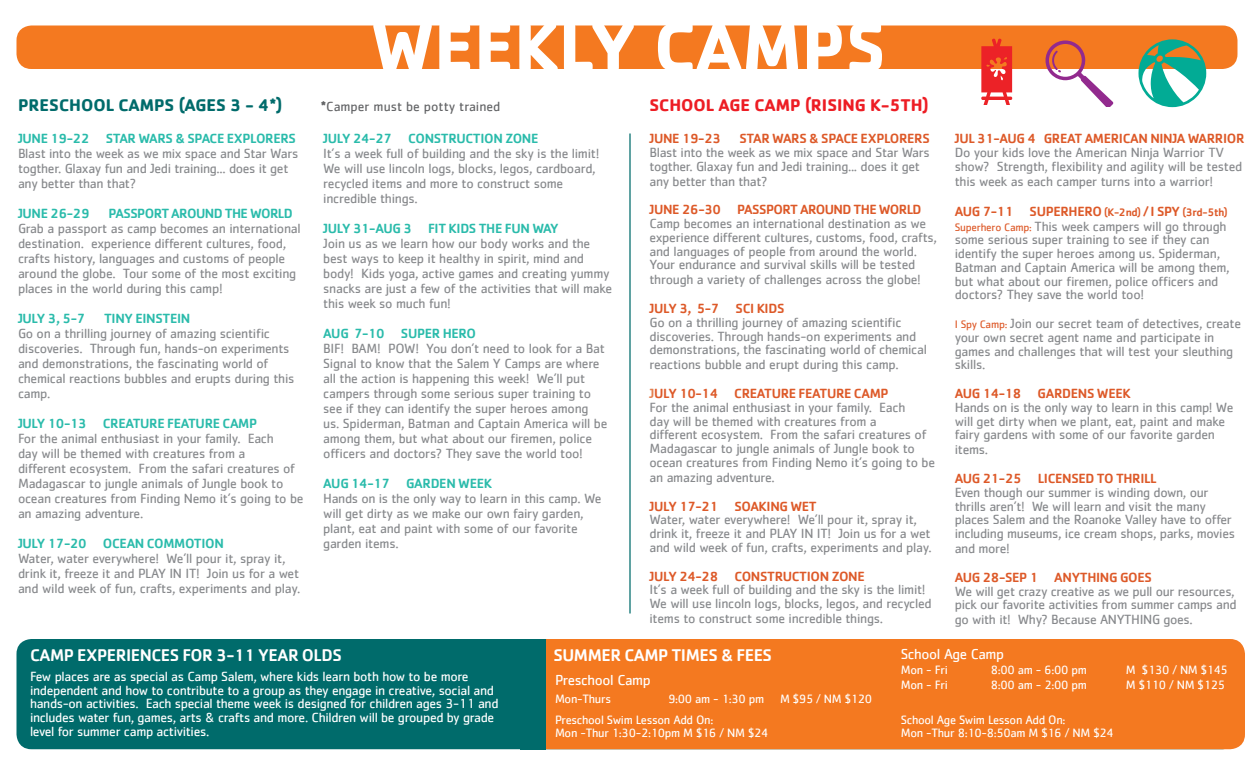
<style>
.page{position:relative;width:1260px;height:765px;background:#fff}
.page>*{position:absolute;margin:0;border:0;box-sizing:border-box;transform-origin:0 0}
.t1{font:700 72.5px "Cachet";color:#fff}
.t2{font:500 17.5px "Cachet";letter-spacing:-.025em;color:#fff}
.t3{font:700 17.5px "Cachet";color:#ed1d24}
.t4{font:700 17.5px "Cachet";color:#006b6b}
.t5{font:15px "Cachet";letter-spacing:-.025em;color:#fff}
.t6{font:13.75px/15px "Cachet";letter-spacing:-.02em;color:#87898c}
.t7{font:13.75px/13.8px "Cachet";letter-spacing:-.025em;color:#fff}
.t8{font:500 13.75px "Cachet";letter-spacing:-.025em;color:#dd5928}
.t9{font:500 13.75px "Cachet";letter-spacing:-.025em;color:#2abbab}
.t10{font:13.75px "Cachet";color:#636466}
.t11{font:12.5px/12.5px "Cachet";letter-spacing:-.025em;color:#fff}
.s1{font-weight:700}
.s2{font-weight:500;color:#e48050}
.s3{font-weight:500;color:#dd5928}
.s4{font-weight:500;font-size:11.25px;color:#dd5928}
.s5{font-size:11.25px;color:#dd5928}
</style>
<div class="page">
<div style="left:17px;top:26px;width:1220px;height:43px;background:#f47920;border-radius:15px"></div>
<div style="left:17px;top:639px;width:1220px;height:110px;background:#006b6b;border-radius:15px"></div>
<hr style="left:629px;top:133px;width:2px;height:480px;background:#006b6b">
<svg style="left:1138px;top:39px;width:68px;height:68px"></svg>
<svg style="left:1046px;top:41px;width:67px;height:66px"></svg>
<svg style="left:981px;top:39px;width:31px;height:66px"></svg>
<div style="left:532px;top:639px;width:713px;height:110px;background:#f47920;border-radius:15px"></div>
<div style="left:520px;top:639px;width:26px;height:110px;background:#006b6b"></div>
<h1 class="t1" style="left:371px;top:0;width:517px">WEEKLY CAMPS</h1>
<p class="t4" style="left:18px;top:94px;width:266px">PRESCHOOL CAMPS (AGES 3 - 4*)</p>
<p class="t10" style="left:321px;top:99px;width:181px"><span class="s1">*</span>Camper must be potty trained</p>
<p class="t3" style="left:649px;top:94px;width:281px">SCHOOL AGE CAMP (RISING K-5TH)</p>
<p class="t9" style="left:18px;top:130px;width:280px">JUNE 19-22 STAR WARS &amp; SPACE EXPLORERS</p>
<p class="t6" style="left:18px;top:146px;width:282px">Blast into the week as we mix space and Star Wars togther. Glaxay fun and Jedi training... does it get any better than that?</p>
<p class="t9" style="left:18px;top:205px;width:73px">JUNE 26-29</p>
<p class="t9" style="left:109px;top:205px;width:186px">PASSPORT AROUND THE WORLD</p>
<p class="t6" style="left:18px;top:221px;width:284px">Grab a passport as camp becomes an international destination. experience different cultures, food, crafts history, languages and customs of people around the globe. Tour some of the most exciting places in the world during this camp!</p>
<p class="t9" style="left:18px;top:310px;width:69px">JULY 3, 5-7</p>
<p class="t9" style="left:104px;top:310px;width:88px">TINY EINSTEIN</p>
<p class="t6" style="left:18px;top:326px;width:278px">Go on a thrilling journey of amazing scientific discoveries. Through fun, hands-on experiments and demonstrations, the fascinating world of chemical reactions bubbles and erupts during this camp.</p>
<p class="t9" style="left:18px;top:415px;width:241px">JULY 10-13 CREATURE FEATURE CAMP</p>
<p class="t6" style="left:18px;top:431px;width:287px">For the animal enthusiast in your family. Each<br>day will be themed with creatures from a<br>different ecosystem. From the safari creatures of Madagascar to jungle animals of Jungle book to ocean creatures from Finding Nemo it’s going to be an amazing adventure.</p>
<p class="t9" style="left:18px;top:535px;width:207px">JULY 17-20 OCEAN COMMOTION</p>
<p class="t6" style="left:18px;top:551px;width:284px">Water, water everywhere! We’ll pour it, spray it, drink it, freeze it and PLAY IN IT! Join us for a wet and wild week of fun, crafts, experiments and play.</p>
<p class="t9" style="left:323px;top:130px;width:217px">JULY 24-27 CONSTRUCTION ZONE</p>
<p class="t6" style="left:323px;top:146px;width:278px">It’s a week full of building and the sky is the limit!<br>We will use lincoln logs, blocks, legos, cardboard, recycled items and more to construct some incredible things.</p>
<p class="t9" style="left:323px;top:220px;width:237px">JULY 31-AUG 3 FIT KIDS THE FUN WAY</p>
<p class="t6" style="left:323px;top:236px;width:291px">Join us as we learn how our body works and the best ways to keep it healthy in spirit, mind and body! Kids yoga, active games and creating yummy snacks are just a few of the activities that will make this week so much fun!</p>
<p class="t9" style="left:323px;top:325px;width:154px">AUG 7-10 SUPER HERO</p>
<p class="t6" style="left:323px;top:341px;width:286px">BIF! BAM! POW! You don’t need to look for a Bat Signal to know that the Salem Y Camps are where all the action is happening this week! We’ll put campers through some serious super training to see if they can identify the super heroes among us. Spiderman, Batman and Captain America will be among them, but what about our firemen, police officers and doctors? They save the world too!</p>
<p class="t9" style="left:323px;top:475px;width:170px">AUG 14-17 GARDEN WEEK</p>
<p class="t6" style="left:323px;top:491px;width:280px">Hands on is the only way to learn in this camp. We will get dirty as we make our own fairy garden, plant, eat and paint with some of our favorite garden items.</p>
<p class="t8" style="left:650px;top:130px;width:73px">JUNE 19-23</p>
<p class="t8" style="left:739px;top:130px;width:192px">STAR WARS &amp; SPACE EXPLORERS</p>
<p class="t6" style="left:650px;top:145px;width:282px;line-height:13.8px">Blast into the week as we mix space and Star Wars togther. Glaxay fun and Jedi training... does it get</p>
<p class="t6" style="left:650px;top:173px;width:120px">any better than that?</p>
<p class="t8" style="left:650px;top:201px;width:274px">JUNE 26-30 PASSPORT AROUND THE WORLD</p>
<p class="t6" style="left:650px;top:216px;width:289px;line-height:13.8px">Camp becomes an international destination as we experience different cultures, customs, food, crafts, and languages of people from around the world.<br>Your endurance and survival skills will be tested</p>
<p class="t6" style="left:650px;top:272px;width:273px">through a variety of challenges across the globe!</p>
<p class="t8" style="left:650px;top:300px;width:136px">JULY 3, 5-7 SCI KIDS</p>
<p class="t6" style="left:650px;top:315px;width:279px;line-height:13.8px">Go on a thrilling journey of amazing scientific discoveries. Through hands-on experiments and demonstrations, the fascinating world of chemical</p>
<p class="t6" style="left:650px;top:350px;width:251px;line-height:28.8px">reactions bubble and erupt during this camp.<br><span class="s2">J</span><span class="s3">ULY 10-14 CREATURE FEATURE CAMP</span></p>
<p class="t6" style="left:650px;top:400px;width:287px;line-height:13.8px">For the animal enthusiast in your family. Each<br>day will be themed with creatures from a<br>different ecosystem. From the safari creatures of Madagascar to jungle animals of Jungle book to ocean creatures from Finding Nemo it’s going to be</p>
<p class="t6" style="left:650px;top:469px;width:127px">an amazing adventure.</p>
<p class="t8" style="left:650px;top:498px;width:169px">JULY 17-21 SOAKING WET</p>
<p class="t6" style="left:650px;top:513px;width:284px;line-height:13.8px">Water, water everywhere! We’ll pour it, spray it, drink it, freeze it and PLAY IN IT! Join us for a wet and wild week of fun, crafts, experiments and play.</p>
<p class="t8" style="left:650px;top:568px;width:217px">JULY 24-28 CONSTRUCTION ZONE</p>
<p class="t6" style="left:650px;top:583px;width:284px;line-height:13.8px">It’s a week full of building and the sky is the limit!<br>We will use lincoln logs, blocks, legos, and recycled</p>
<p class="t6" style="left:650px;top:611px;width:235px">items to construct some incredible things.</p>
<p class="t8" style="left:955px;top:130px;width:291px">JUL 31-AUG 4 GREAT AMERICAN NINJA WARRIOR</p>
<p class="t6" style="left:955px;top:145px;width:289px;line-height:13.8px">Do your kids love the American Ninja Warrior TV show? Strength, flexibility and agility will be tested</p>
<p class="t6" style="left:955px;top:166px;width:274px;line-height:30px">this week as each camper turns into a warrior!<br><span class="s3">AUG 7-11 SUPERHERO</span> <span class="s4">(K-2nd)</span> <span class="s3">/ I SPY</span> <span class="s4">(3rd-5th)</span></p>
<p class="t6" style="left:955px;top:219px;width:277px;line-height:13.8px"><span class="s5">Superhero Camp:</span> This week campers will go through some serious super training to see if they can identify the super heroes among us. Spiderman, Batman and Captain America will be among them, but what about our firemen, police officers and doctors? They save the world too!</p>
<p class="t6" style="left:955px;top:316px;width:288px;line-height:13.8px"><span class="s5">I Spy Camp:</span> Join our secret team of detectives, create your own secret agent name and participate in games and challenges that will test your sleuthing skills.</p>
<p class="t8" style="left:955px;top:385px;width:178px">AUG 14-18 GARDENS WEEK</p>
<p class="t6" style="left:955px;top:400px;width:280px;line-height:13.8px">Hands on is the only way to learn in this camp! We will get dirty when we plant, eat, paint and make fairy gardens with some of our favorite garden</p>
<p class="t6" style="left:955px;top:442px;width:35px">items.</p>
<p class="t8" style="left:955px;top:470px;width:203px">AUG 21-25 LICENSED TO THRILL</p>
<p class="t6" style="left:955px;top:485px;width:282px;line-height:13.8px">Even though our summer is winding down, our thrills aren’t! We will learn and visit the many places Salem and the Roanoke Valley have to offer including museums, ice cream shops, parks, movies</p>
<p class="t6" style="left:955px;top:541px;width:57px">and more!</p>
<p class="t8" style="left:955px;top:569px;width:199px">AUG 28-SEP 1 ANYTHING GOES</p>
<p class="t6" style="left:955px;top:584px;width:283px;line-height:13.8px">We will get crazy creative as we pull our resources, pick our favorite activities from summer camps and</p>
<p class="t6" style="left:955px;top:612px;width:240px">go with it! Why? Because ANYTHING goes.</p>
<p class="t2" style="left:30px;top:644px;width:313px">CAMP EXPERIENCES FOR 3-11 YEAR OLDS</p>
<p class="t7" style="left:30px;top:669px;width:470px">Few places are as special as Camp Salem, where kids learn both how to be more independent and how to contribute to a group as they engage in creative, social and hands-on activities. Each special theme week is designed for children ages 3-11 and includes water fun, games, arts &amp; crafts and more. Children will be grouped by grade level for summer camp activities.</p>
<p class="t2" style="left:553px;top:644px;width:220px">SUMMER CAMP TIMES &amp; FEES</p>
<p class="t5" style="left:901px;top:645px;width:105px">School Age Camp</p>
<p class="t11" style="left:901px;top:664px;width:49px">Mon - Fri</p>
<p class="t11" style="left:991px;top:664px;width:98px">8:00 am - 6:00 pm</p>
<p class="t11" style="left:1126px;top:664px;width:104px">M $130 / NM $145</p>
<p class="t11" style="left:901px;top:679px;width:49px">Mon - Fri</p>
<p class="t11" style="left:991px;top:679px;width:98px">8:00 am - 2:00 pm</p>
<p class="t11" style="left:1126px;top:679px;width:101px">M $110 / NM $125</p>
<p class="t11" style="left:555px;top:714px;width:215px">Preschool Swim Lesson Add On:<br>Mon -Thur 1:30-2:10pm M $16 / NM $24</p>
<p class="t11" style="left:901px;top:714px;width:214px">School Age Swim Lesson Add On:<br>Mon -Thur 8:10-8:50am M $16 / NM $24</p>
<p class="t5" style="left:555px;top:672px;width:97px">Preschool Camp</p>
<p class="t11" style="left:555px;top:692px;width:58px">Mon-Thurs</p>
<p class="t11" style="left:668px;top:692px;width:98px">9:00 am - 1:30 pm</p>
<p class="t11" style="left:780px;top:692px;width:94px">M $95 / NM $120</p>
</div>
